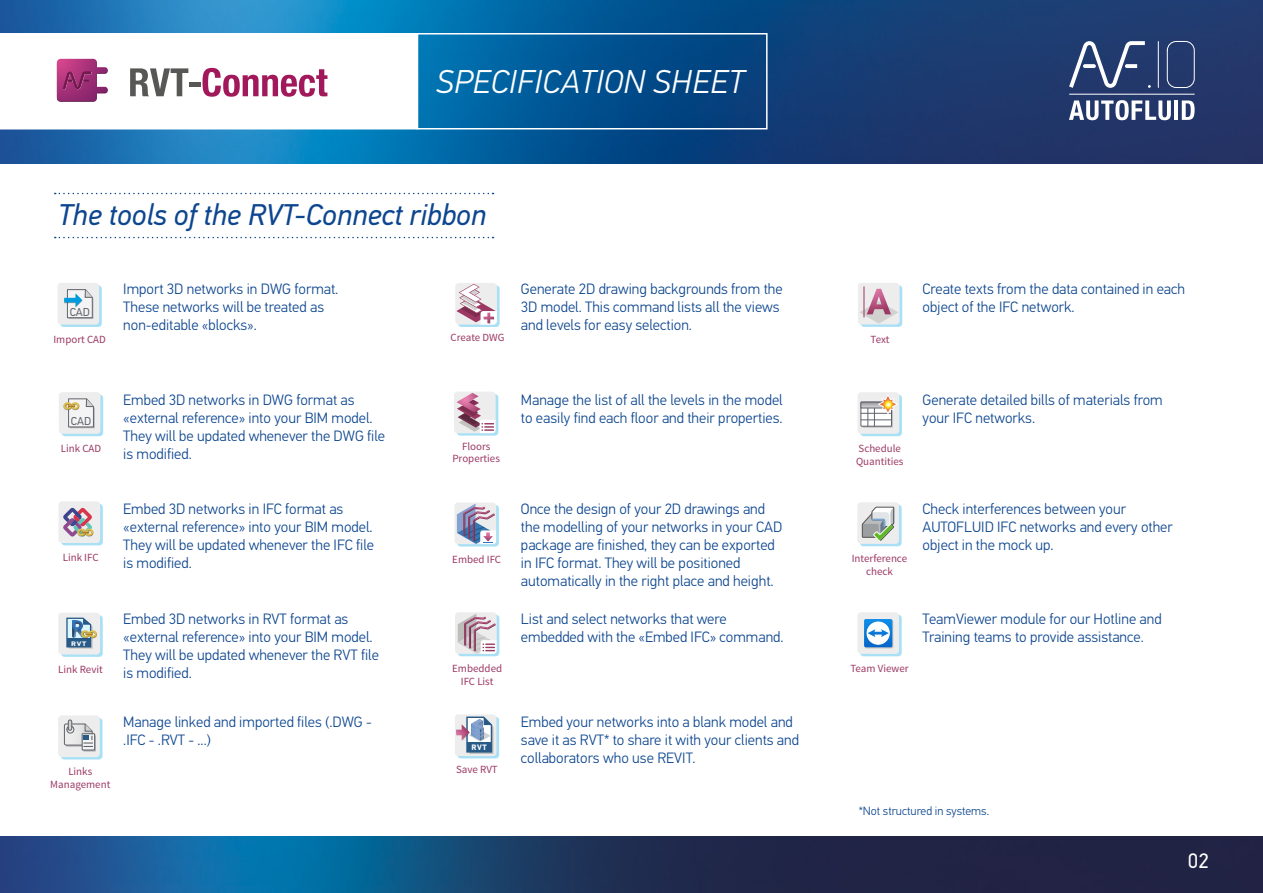
<style>
.page{position:relative;width:1263px;height:893px;background:#fff}
.page>*{position:absolute;margin:0;border:0;box-sizing:border-box;transform-origin:0 0}
.t1{font:italic 300 33px "PF Din Text Pro";letter-spacing:.02em;color:#fff}
.Titre{font:italic 30px "PF Din Text Pro";color:#0d468f}
.t2{font:21px "PF Din Text Pro";color:#fff}
.liste_1{font:300 15px/18px "PF Din Text Pro";color:#0d468f}
.liste_1-2{font:300 12px "PF Din Text Pro";color:#0d468f}
.t3{font:11.55px "PF Din Text Pro";color:#61646b}
.t4{font:10.95px/12.5px "Source Sans Pro";color:#9c3863;text-align:center}
.t5{font:700 7.95px "PF Din Text Pro";color:#fff}
.t6{font:700 6.45px "PF Din Text Pro";color:#fff;scale:1.17 1}
</style>
<div class="page">
<img style="left:0;top:0;width:1263px;height:893px">
<div style="left:0;top:33px;width:418px;height:96px;background:#fff"></div>
<svg style="left:57px;top:59px;width:51px;height:43px;background:#ae518a"></svg>
<svg style="left:130px;top:68px;width:58px;height:28px"></svg>
<hr style="left:189px;top:83px;width:11px;height:4px;background:#575756">
<svg style="left:202px;top:68px;width:125px;height:29px"></svg>
<svg style="left:1166px;top:41px;width:29px;height:47px"></svg>
<hr style="left:1158px;top:42px;width:1px;height:45px;background:#fff">
<hr style="left:1069px;top:94px;width:125px;height:1px;background:#fff">
<svg style="left:1069px;top:41px;width:82px;height:47px;background:#4b5e88"></svg>
<svg style="left:1069px;top:100px;width:102px;height:20px"></svg>
<hr style="left:1174px;top:100px;width:4px;height:20px;background:#fff">
<svg style="left:1182px;top:100px;width:12px;height:20px"></svg>
<div style="left:417px;top:33px;width:350px;height:96px;border:2px solid #fff"></div>
<div style="left:0;top:164px;width:1263px;height:672px;background:#fff"></div>
<svg style="left:55px;top:193px;width:438px;height:1px"></svg>
<svg style="left:55px;top:237px;width:438px;height:1px"></svg>
<div style="left:60px;top:285px;width:42px;height:42px;background:#aae0f5;border-radius:4px"></div>
<div style="left:57px;top:283px;width:42px;height:42px;background:#ededed;border-radius:4px"></div>
<svg style="left:64px;top:289px;width:29px;height:30px"></svg>
<svg style="left:62px;top:395px;width:41px;height:41px"></svg>
<div style="left:59px;top:392px;width:41px;height:42px;background:#ededed;border-radius:4px"></div>
<svg style="left:63px;top:398px;width:32px;height:30px"></svg>
<div style="left:61px;top:504px;width:42px;height:41px;background:#abe0f4;border-radius:4px"></div>
<div style="left:58px;top:501px;width:42px;height:42px;background:#ededed;border-radius:4px"></div>
<svg style="left:63px;top:508px;width:30px;height:29px"></svg>
<div style="left:458px;top:285px;width:42px;height:42px;background:#aae0f5;border-radius:4px"></div>
<div style="left:455px;top:283px;width:42px;height:42px;background:#ededed;border-radius:4px"></div>
<svg style="left:456px;top:284px;width:41px;height:41px"></svg>
<div style="left:860px;top:505px;width:42px;height:41px;background:#aae0f5;border-radius:4px"></div>
<div style="left:857px;top:502px;width:42px;height:42px;background:#ededed;border-radius:4px"></div>
<svg style="left:862px;top:507px;width:32px;height:34px"></svg>
<div style="left:860px;top:395px;width:42px;height:41px;background:linear-gradient(to bottom,#aae0f5,#aae0f5);border-radius:4px"></div>
<div style="left:857px;top:392px;width:42px;height:42px;background:#ededed;border-radius:4px"></div>
<svg style="left:862px;top:403px;width:31px;height:25px"></svg>
<div style="left:860px;top:402px;width:32px;height:25px;border:1px solid #61646b"></div>
<svg style="left:860px;top:395px;width:38px;height:31px"></svg>
<svg style="left:861px;top:285px;width:41px;height:42px"></svg>
<div style="left:858px;top:283px;width:41px;height:41px;background:#ededed;border-radius:4px"></div>
<hr style="left:864px;top:286px;width:1px;height:31px;background:#9c3863">
<svg style="left:859px;top:289px;width:39px;height:35px"></svg>
<div style="left:457px;top:505px;width:42px;height:42px;background:linear-gradient(to right,#aae0f5,#aae0f5);border-radius:4px"></div>
<div style="left:454px;top:502px;width:42px;height:42px;background:linear-gradient(to bottom,#e7e9eb,#e6e8eb);border-radius:4px"></div>
<svg style="left:457px;top:504px;width:39px;height:40px;background:#afadc6"></svg>
<div style="left:458px;top:615px;width:41px;height:41px;background:#aae0f5;border-radius:4px"></div>
<div style="left:455px;top:612px;width:42px;height:42px;background:linear-gradient(to bottom,#e7e7e7,#e7e7e7);border-radius:4px"></div>
<svg style="left:458px;top:613px;width:39px;height:41px;background:#d0c0c7"></svg>
<div style="left:457px;top:717px;width:42px;height:41px;background:linear-gradient(to bottom,#aae0f5,#aae0f5);border-radius:4px"></div>
<div style="left:455px;top:714px;width:41px;height:42px;background:#ededed;border-radius:4px"></div>
<svg style="left:456px;top:716px;width:38px;height:38px"></svg>
<div style="left:457px;top:394px;width:41px;height:42px;background:linear-gradient(to right,#aae0f5,#aae0f5);border-radius:4px"></div>
<div style="left:454px;top:392px;width:42px;height:41px;background:#ededed;border-radius:4px"></div>
<svg style="left:456px;top:393px;width:40px;height:40px"></svg>
<div style="left:61px;top:615px;width:42px;height:42px;background:linear-gradient(to right,#aae0f5,#aae0f5);border-radius:4px"></div>
<div style="left:58px;top:613px;width:42px;height:41px;background:#ededed;border-radius:4px"></div>
<svg style="left:66px;top:617px;width:31px;height:32px"></svg>
<div style="left:61px;top:718px;width:41px;height:41px;background:#aae0f5;border-radius:4px"></div>
<div style="left:58px;top:715px;width:42px;height:42px;background:#ededed;border-radius:4px"></div>
<svg style="left:83px;top:735px;width:13px;height:17px"></svg>
<div style="left:68px;top:719px;width:4px;height:12px;border:1px solid #61646b;border-radius:2px"></div>
<div style="left:82px;top:734px;width:13px;height:16px;background:#f4f4f4"></div>
<div style="left:82px;top:733px;width:13px;height:17px;border:1px solid #61646b"></div>
<svg style="left:64px;top:723px;width:29px;height:24px"></svg>
<div style="left:860px;top:615px;width:42px;height:41px;background:#aae0f5;border-radius:4px"></div>
<div style="left:857px;top:612px;width:42px;height:42px;background:#ededed;border-radius:4px"></div>
<svg style="left:865px;top:620px;width:28px;height:28px"></svg>
<svg style="left:864px;top:619px;width:28px;height:28px"></svg>
<h1 class="t1" style="left:436px;top:62px;width:310px">SPECIFICATION SHEET</h1>
<p class="Titre" style="left:58px;top:197px;width:430px">The tools of the RVT-Connect ribbon</p>
<p class="t3" style="left:70px;top:305px;width:22px">CAD</p>
<p class="t4" style="left:53px;top:333px;width:54px">Import CAD</p>
<p class="liste_1" style="left:123px;top:280px;width:217px">Import 3D networks in DWG format.<br>These networks will be treated as non-editable «blocks».</p>
<p class="liste_1" style="left:521px;top:280px;width:263px">Generate 2D drawing backgrounds from the<br>3D model. This command lists all the views and levels for easy selection.</p>
<p class="liste_1" style="left:922px;top:280px;width:264px">Create texts from the data contained in each object of the IFC network.</p>
<p class="t4" style="left:451px;top:331px;width:55px">Create DWG</p>
<p class="t4" style="left:870px;top:333px;width:21px">Text</p>
<p class="t3" style="left:71px;top:415px;width:22px">CAD</p>
<p class="t4" style="left:61px;top:442px;width:42px">Link CAD</p>
<p class="liste_1" style="left:123px;top:391px;width:263px">Embed 3D networks in DWG format as «external reference» into your BIM model.<br>They will be updated whenever the DWG file is modified.</p>
<p class="liste_1" style="left:521px;top:391px;width:263px">Manage the list of all the levels in the model to easily find each floor and their properties.</p>
<p class="liste_1" style="left:922px;top:391px;width:242px">Generate detailed bills of materials from your IFC networks.</p>
<p class="t4" style="left:452px;top:440px;width:49px">Floors<br>Properties</p>
<p class="t4" style="left:856px;top:442px;width:49px;text-align:left">Schedule<br>Quantities</p>
<p class="t4" style="left:63px;top:552px;width:37px">Link IFC</p>
<p class="t6" style="left:71px;top:639px;width:14px">RVT</p>
<p class="t4" style="left:58px;top:663px;width:46px">Link Revit</p>
<p class="t4" style="left:50px;top:766px;width:62px">Links<br>Management</p>
<p class="liste_1" style="left:123px;top:500px;width:252px">Embed 3D networks in IFC format as «external reference» into your BIM model.<br>They will be updated whenever the IFC file is modified.</p>
<p class="liste_1" style="left:521px;top:500px;width:263px">Once the design of your 2D drawings and the modelling of your networks in your CAD package are finished, they can be exported in IFC format. They will be positioned automatically in the right place and height.</p>
<p class="liste_1" style="left:922px;top:500px;width:252px">Check interferences between your<br>AUTOFLUID IFC networks and every other object in the mock up.</p>
<p class="liste_1" style="left:123px;top:610px;width:257px">Embed 3D networks in RVT format as «external reference» into your BIM model.<br>They will be updated whenever the RVT file is modified.</p>
<p class="liste_1" style="left:521px;top:610px;width:264px">List and select networks that were embedded with the «Embed IFC» command.</p>
<p class="liste_1" style="left:922px;top:610px;width:241px">TeamViewer module for our Hotline and<br>Training teams to provide assistance.</p>
<p class="liste_1" style="left:123px;top:713px;width:250px">Manage linked and imported files (.DWG - .IFC - .RVT - ...)</p>
<p class="liste_1" style="left:521px;top:713px;width:280px">Embed your networks into a blank model and save it as RVT* to share it with your clients and collaborators who use REVIT.</p>
<p class="t4" style="left:852px;top:553px;width:57px">Interference check</p>
<p class="t4" style="left:452px;top:553px;width:50px">Embed IFC</p>
<p class="t4" style="left:452px;top:663px;width:51px">Embedded<br>IFC List</p>
<p class="t4" style="left:850px;top:663px;width:60px">Team Viewer</p>
<p class="t5" style="left:471px;top:743px;width:17px">RVT</p>
<p class="t4" style="left:456px;top:763px;width:43px">Save RVT</p>
<p class="liste_1-2" style="left:859px;top:804px;width:132px">*Not structured in systems.</p>
<h3 class="t2" style="left:1188px;top:849px;width:22px">02</h3>
</div>
